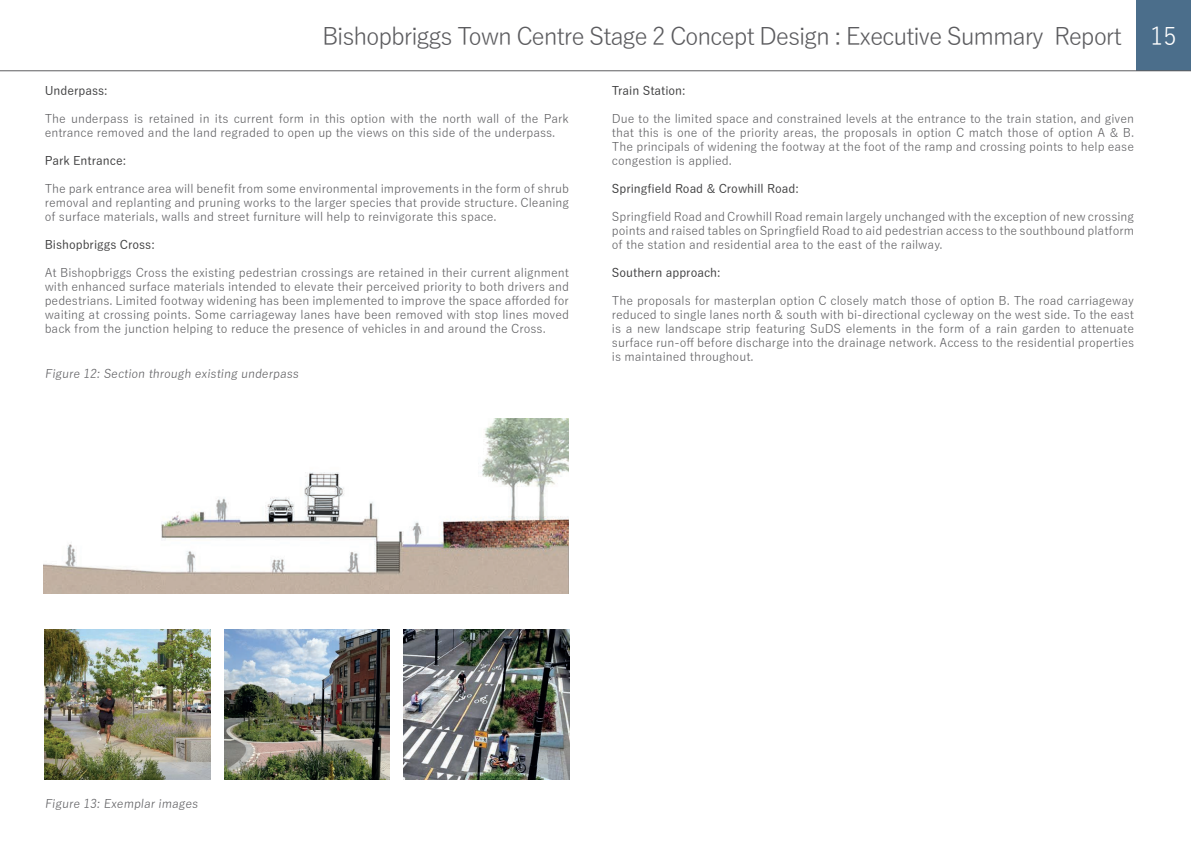
<style>
.page{position:relative;width:1191px;height:842px;background:#fff}
.page>*{position:absolute;margin:0;border:0;box-sizing:border-box;transform-origin:0 0}
.t1{font:24px "Yu Gothic";letter-spacing:-.05em;color:#5c5c5f}
.t2{font:12px/14px "Yu Gothic";color:#5c5c5f;text-align:justify}
.t3{font:500 12px "Yu Gothic";color:#3e3e3f}
.s1{color:#fff}
</style>
<div class="page">
<div style="left:1136px;top:0;width:55px;height:71px;background:#4b6e8b"></div>
<hr style="left:0;top:71px;width:1191px;height:1px;background:#5c5c5f">
<img style="left:44px;top:418px;width:524px;height:175px">
<img style="left:45px;top:629px;width:165px;height:150px">
<img style="left:224px;top:629px;width:165px;height:150px">
<img style="left:404px;top:629px;width:165px;height:150px">
<h1 class="t1" style="left:322px;top:14px;width:856px">Bishopbriggs Town Centre Stage 2 Concept Design : Executive Summary Report <span class="s1">15</span></h1>
<p class="t3" style="left:45px;top:80px;width:64px">Underpass:</p>
<p class="t2" style="left:45px;top:110px;width:526px">The underpass is retained in its current form in this option with the north wall of the Park entrance removed and the land regraded to open up the views on this side of the underpass.</p>
<p class="t3" style="left:45px;top:150px;width:83px">Park Entrance:</p>
<p class="t2" style="left:45px;top:180px;width:526px">The park entrance area will benefit from some environmental improvements in the form of shrub removal and replanting and pruning works to the larger species that provide structure. Cleaning of surface materials, walls and street furniture will help to reinvigorate this space.</p>
<p class="t3" style="left:45px;top:234px;width:112px">Bishopbriggs Cross:</p>
<p class="t2" style="left:45px;top:264px;width:526px">At Bishopbriggs Cross the existing pedestrian crossings are retained in their current alignment with enhanced surface materials intended to elevate their perceived priority to both drivers and pedestrians. Limited footway widening has been implemented to improve the space afforded for waiting at crossing points. Some carriageway lanes have been removed with stop lines moved back from the junction helping to reduce the presence of vehicles in and around the Cross.</p>
<p class="t2" style="left:45px;top:365px;width:258px">Figure 12: Section through existing underpass</p>
<p class="t3" style="left:612px;top:80px;width:75px">Train Station:</p>
<p class="t2" style="left:612px;top:110px;width:524px">Due to the limited space and constrained levels at the entrance to the train station, and given that this is one of the priority areas, the proposals in option C match those of option A &amp; B.<br>The principals of widening the footway at the foot of the ramp and crossing points to help ease congestion is applied.</p>
<p class="t3" style="left:612px;top:178px;width:188px">Springfield Road &amp; Crowhill Road:</p>
<p class="t2" style="left:612px;top:208px;width:524px">Springfield Road and Crowhill Road remain largely unchanged with the exception of new crossing points and raised tables on Springfield Road to aid pedestrian access to the southbound platform of the station and residential area to the east of the railway.</p>
<p class="t3" style="left:612px;top:262px;width:110px">Southern approach:</p>
<p class="t2" style="left:612px;top:292px;width:524px">The proposals for masterplan option C closely match those of option B. The road carriageway reduced to single lanes north &amp; south with bi-directional cycleway on the west side. To the east is a new landscape strip featuring SuDS elements in the form of a rain garden to attenuate surface run-off before discharge into the drainage network. Access to the residential properties is maintained throughout.</p>
<p class="t2" style="left:45px;top:795px;width:157px">Figure 13: Exemplar images</p>
</div>
